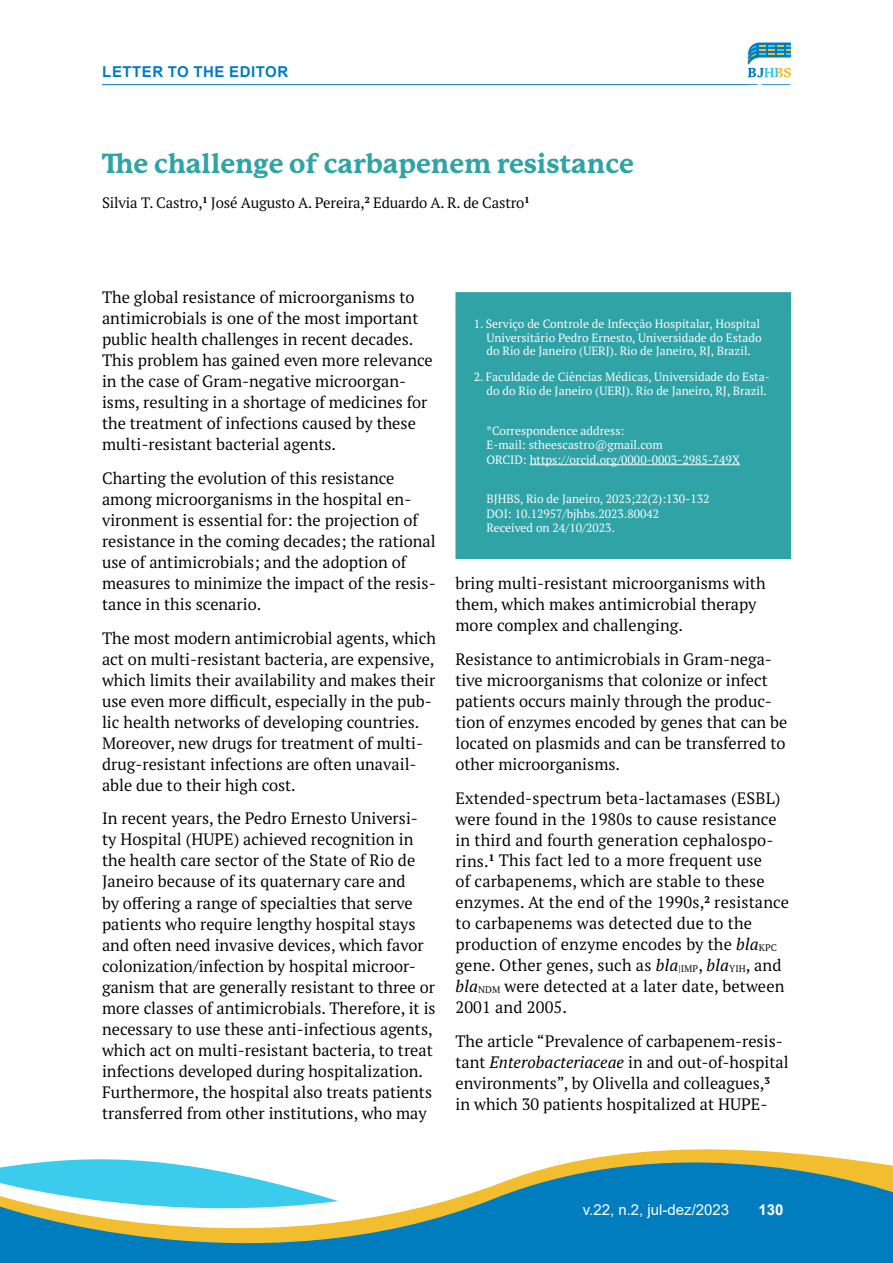
<style>
.page{position:relative;width:893px;height:1263px;background:#fff}
.page>*{position:absolute;margin:0;border:0;box-sizing:border-box;transform-origin:0 0}
.t1{font:800 27px "P22 Mackinac Pro";color:#30a3a6}
.t2{font:16.5px/21px "PT Serif Pro";color:#000}
.t3{font:15px "PT Serif Pro";letter-spacing:-.01em;color:#000}
.t4{font:15px "Arial";color:#fff}
.t5{font:700 15px "Arial";letter-spacing:.035em;color:#007dbf}
.t6{font:700 15px "Arial";color:#fff}
.t7{font:12px/14.4px "PT Serif Pro";color:#fff}
.s1{font-style:italic}
.s2{font-size:9.6px}
</style>
<div class="page">
<svg style="left:0;top:1149px;width:893px;height:114px;fill:#007dbf"></svg>
<hr style="left:102px;top:84px;width:646px;height:1px;background:#007dbf">
<svg style="left:748px;top:43px;width:43px;height:34px"></svg>
<svg style="left:748px;top:84px;width:42px;height:1px"></svg>
<div style="left:456px;top:293px;width:334px;height:265px;background:#30a3a6"></div>
<hr style="left:530px;top:464px;width:210px;height:1px;background:#fff">
<div style="left:455px;top:292px;width:336px;height:267px;border:1px solid #30a3a6"></div>
<p class="t5" style="left:102px;top:61px;width:187px">LETTER TO THE EDITOR</p>
<h1 class="t1" style="left:102px;top:148px;width:533px">The challenge of carbapenem resistance</h1>
<p class="t3" style="left:102px;top:192px;width:429px">Silvia T. Castro,<sup>1</sup> José Augusto A. Pereira,<sup>2</sup> Eduardo A. R. de Castro<sup>1</sup></p>
<p class="t2" style="left:102px;top:286px;width:332px">The global resistance of microorganisms to antimicrobials is one of the most important public health challenges in recent decades.<br>This problem has gained even more relevance in the case of Gram-negative microorgan&shy;isms, resulting in a shortage of medicines for the treatment of infections caused by these multi-resistant bacterial agents.</p>
<p class="t2" style="left:102px;top:467px;width:335px">Charting the evolution of this resistance among microorganisms in the hospital en&shy;vironment is essential for: the projection of resistance in the coming decades; the rational use of antimicrobials; and the adoption of measures to minimize the impact of the resis&shy;tance in this scenario.</p>
<p class="t2" style="left:102px;top:627px;width:336px">The most modern antimicrobial agents, which act on multi-resistant bacteria, are expensive, which limits their availability and makes their use even more difficult, especially in the pub&shy;lic health networks of developing countries.<br>Moreover, new drugs for treatment of multi&shy;drug-resistant infections are often unavail&shy;able due to their high cost.</p>
<p class="t2" style="left:102px;top:808px;width:335px">In recent years, the Pedro Ernesto Universi&shy;ty Hospital (HUPE) achieved recognition in the health care sector of the State of Rio de Janeiro because of its quaternary care and<br>by offering a range of specialties that serve patients who require lengthy hospital stays and often need invasive devices, which favor colonization/infection by hospital microor&shy;ganism that are generally resistant to three or more classes of antimicrobials. Therefore, it is necessary to use these anti-infectious agents, which act on multi-resistant bacteria, to treat infections developed during hospitalization.<br>Furthermore, the hospital also treats patients transferred from other institutions, who may</p>
<p class="t7" style="left:486px;top:317px;width:277px;line-height:13.5px;text-indent:-13px">1. Serviço de Controle de Infecção Hospitalar, Hospital<br>Universitário Pedro Ernesto, Universidade do Estado do Rio de Janeiro (UERJ). Rio de Janeiro, RJ, Brazil.</p>
<p class="t7" style="left:474px;top:370px;width:298px;line-height:13.5px;text-align:right">2. Faculdade de Ciências Médicas, Universidade do Esta&shy;do do Rio de Janeiro (UERJ). Rio de Janeiro, RJ, Brazil.</p>
<p class="t7" style="left:486px;top:423px;width:255px">*Correspondence address:<br>E-mail: stheescastro@gmail.com<br>ORCID: https://orcid.org/0000-0003-2985-749X</p>
<p class="t7" style="left:486px;top:492px;width:225px">BJHBS, Rio de Janeiro, 2023;22(2):130-132<br>DOI: 10.12957/bjhbs.2023.80042<br>Received on 24/10/2023.</p>
<p class="t2" style="left:455px;top:572px;width:312px">bring multi-resistant microorganisms with them, which makes antimicrobial therapy more complex and challenging.</p>
<p class="t2" style="left:455px;top:648px;width:333px">Resistance to antimicrobials in Gram-nega&shy;tive microorganisms that colonize or infect patients occurs mainly through the produc&shy;tion of enzymes encoded by genes that can be located on plasmids and can be transferred to other microorganisms.</p>
<p class="t2" style="left:455px;top:787px;width:335px">Extended-spectrum beta-lactamases (ESBL) were found in the 1980s to cause resistance in third and fourth generation cephalospo&shy;rins.<sup>1</sup> This fact led to a more frequent use<br>of carbapenems, which are stable to these enzymes. At the end of the 1990s,<sup>2</sup> resistance to carbapenems was detected due to the production of enzyme encodes by the <span class="s1">bla</span><span class="s2">KPC </span>gene. Other genes, such as <span class="s1">bla</span><span class="s2">|IMP</span>, <span class="s1">bla</span><span class="s2">YIH</span>, and <span class="s1">bla</span><span class="s2">NDM</span> were detected at a later date, between 2001 and 2005.</p>
<p class="t2" style="left:455px;top:1030px;width:335px">The article “Prevalence of carbapenem-resis&shy;tant <span class="s1">Enterobacteriaceae</span> in and out-of-hospital environments”, by Olivella and colleagues,<sup>3 </sup>in which 30 patients hospitalized at HUPE-</p>
<p class="t4" style="left:583px;top:1199px;width:148px">v.22, n.2, jul-dez/2023</p>
<p class="t6" style="left:758px;top:1199px;width:27px">130</p>
</div>
